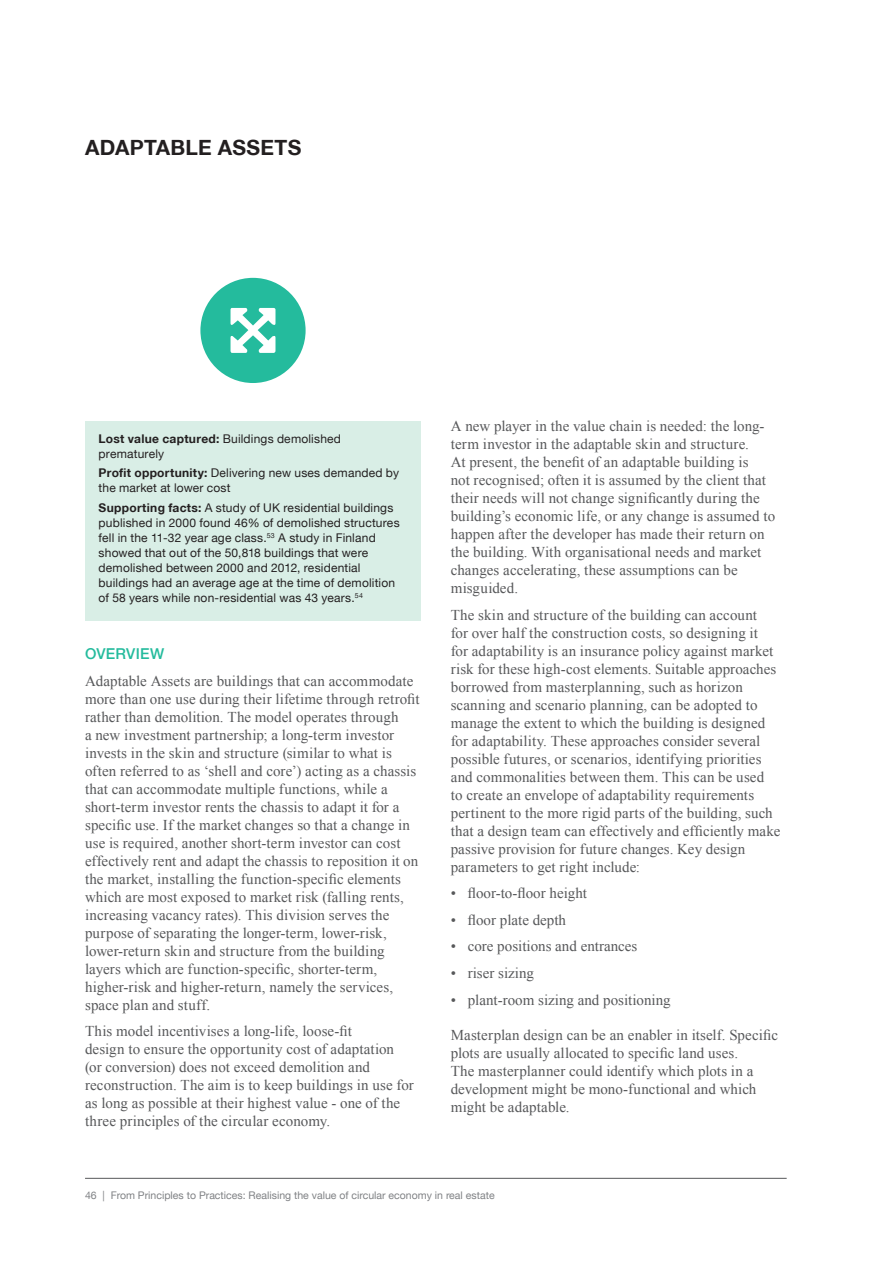
<style>
.page{position:relative;width:893px;height:1263px;background:#fff}
.page>*{position:absolute;margin:0;border:0;box-sizing:border-box;transform-origin:0 0}
.t1{font:700 21px "Helvetica Neue LT";letter-spacing:.015em;color:#231f20}
.t2{font:15px/18px "Times New Roman";letter-spacing:.005em;color:#57585a}
.t3{font:500 15px "Helvetica Neue LT";letter-spacing:.02em;color:#24bb9d}
.t4{font:12px/15px "Helvetica Neue LT";letter-spacing:.015em;color:#231f20}
.t5{font:10.5px "Helvetica Neue LT";color:#808285}
.s1{font-weight:700}
</style>
<div class="page">
<hr style="left:85px;top:1178px;width:702px;height:1px;background:#57585a">
<div style="left:200px;top:278px;width:106px;height:105px;background:#24bb9d;border-radius:50%"></div>
<svg style="left:231px;top:308px;width:44px;height:45px"></svg>
<div style="left:85px;top:421px;width:336px;height:200px;background:#d9eee6"></div>
<h1 class="t1" style="left:85px;top:135px;width:218px">ADAPTABLE ASSETS</h1>
<p class="t4" style="left:99px;top:431px;width:244px"><span class="s1">Lost value captured:</span> Buildings demolished prematurely</p>
<p class="t4" style="left:99px;top:465px;width:302px"><span class="s1">Profit opportunity:</span> Delivering new uses demanded by the market at lower cost</p>
<p class="t4" style="left:99px;top:500px;width:303px"><span class="s1">Supporting facts:</span> A study of UK residential buildings published in 2000 found 46% of demolished structures fell in the 11-32 year age class.<sup>53</sup> A study in Finland showed that out of the 50,818 buildings that were demolished between 2000 and 2012, residential buildings had an average age at the time of demolition of 58 years while non-residential was 43 years.<sup>54</sup></p>
<p class="t3" style="left:85px;top:645px;width:81px">OVERVIEW</p>
<p class="t2" style="left:85px;top:671px;width:336px">Adaptable Assets are buildings that can accommodate more than one use during their lifetime through retrofit rather than demolition. The model operates through<br>a new investment partnership; a long-term investor invests in the skin and structure (similar to what is often referred to as ‘shell and core’) acting as a chassis that can accommodate multiple functions, while a short-term investor rents the chassis to adapt it for a specific use. If the market changes so that a change in use is required, another short-term investor can cost effectively rent and adapt the chassis to reposition it on the market, installing the function-specific elements which are most exposed to market risk (falling rents, increasing vacancy rates). This division serves the purpose of separating the longer-term, lower-risk, lower-return skin and structure from the building layers which are function-specific, shorter-term, higher-risk and higher-return, namely the services, space plan and stuff.</p>
<p class="t2" style="left:85px;top:1022px;width:330px">This model incentivises a long-life, loose-fit<br>design to ensure the opportunity cost of adaptation (or conversion) does not exceed demolition and reconstruction. The aim is to keep buildings in use for as long as possible at their highest value - one of the three principles of the circular economy.</p>
<p class="t2" style="left:451px;top:417px;width:326px">A new player in the value chain is needed: the long&shy;term investor in the adaptable skin and structure.<br>At present, the benefit of an adaptable building is<br>not recognised; often it is assumed by the client that their needs will not change significantly during the building’s economic life, or any change is assumed to happen after the developer has made their return on the building. With organisational needs and market changes accelerating, these assumptions can be misguided.</p>
<p class="t2" style="left:451px;top:606px;width:331px">The skin and structure of the building can account<br>for over half the construction costs, so designing it<br>for adaptability is an insurance policy against market risk for these high-cost elements. Suitable approaches borrowed from masterplanning, such as horizon scanning and scenario planning, can be adopted to manage the extent to which the building is designed for adaptability. These approaches consider several possible futures, or scenarios, identifying priorities and commonalities between them. This can be used<br>to create an envelope of adaptability requirements pertinent to the more rigid parts of the building, such that a design team can effectively and efficiently make passive provision for future changes. Key design parameters to get right include:</p>
<p class="t2" style="left:451px;top:884px;width:138px">• floor-to-floor height</p>
<p class="t2" style="left:451px;top:911px;width:117px">• floor plate depth</p>
<p class="t2" style="left:451px;top:937px;width:188px">• core positions and entrances</p>
<p class="t2" style="left:451px;top:964px;width:85px">• riser sizing</p>
<p class="t2" style="left:451px;top:990px;width:221px">• plant-room sizing and positioning</p>
<p class="t2" style="left:451px;top:1025px;width:329px">Masterplan design can be an enabler in itself. Specific plots are usually allocated to specific land uses.<br>The masterplanner could identify which plots in a development might be mono-functional and which might be adaptable.</p>
<p class="t5" style="left:85px;top:1188px;width:411px">46 | From Principles to Practices: Realising the value of circular economy in real estate</p>
</div>
